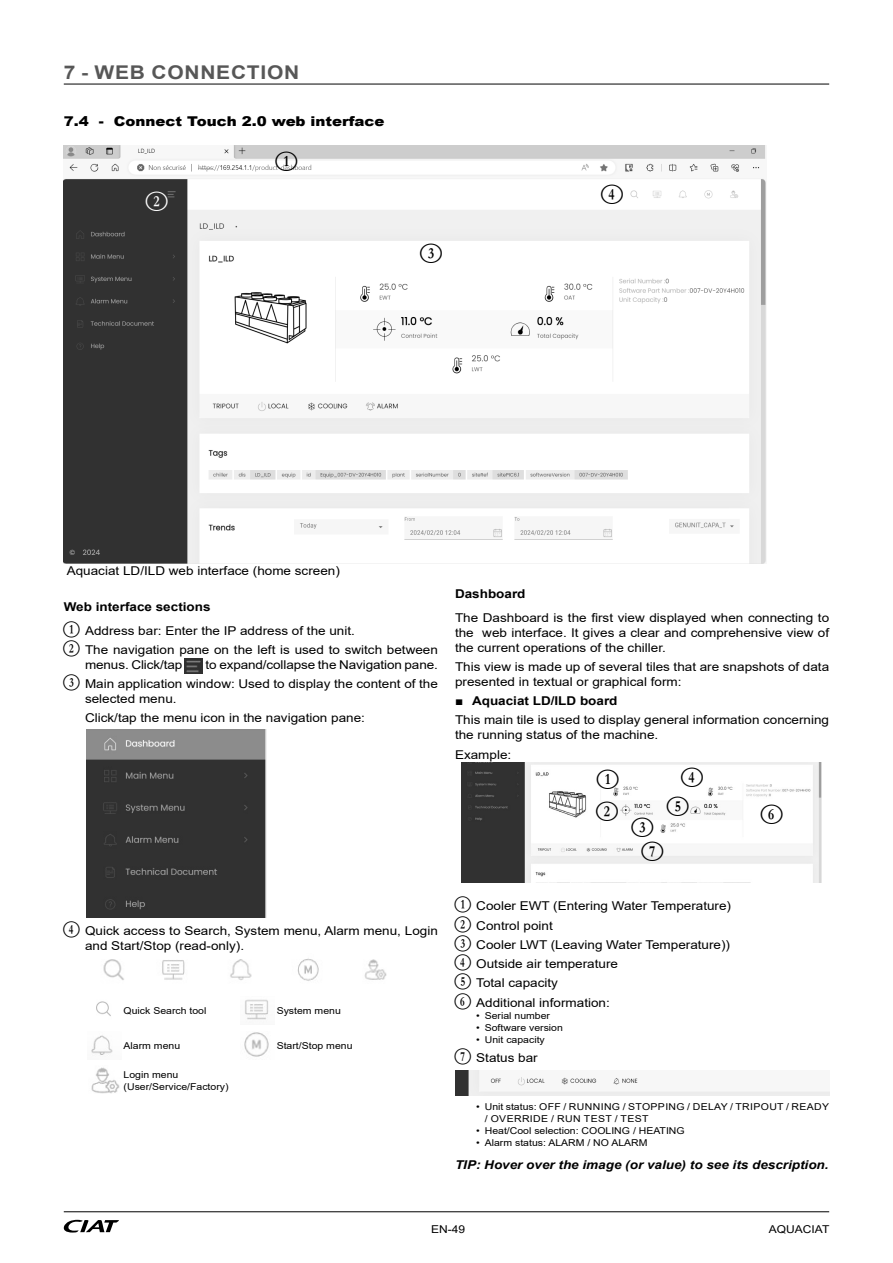
<style>
.page{position:relative;width:893px;height:1263px;background:#fff}
.page>*{position:absolute;margin:0;border:0;box-sizing:border-box;transform-origin:0 0}
.IOM_-_Main-heading{font:700 18.9px "Arial";letter-spacing:.035em;color:#575757;scale:1.11 1}
.Body-text{font:16.2px "Numberpile Reversed";color:#000;scale:1.11 1}
.Body-text-2{font:16.2px "Numberpile Reversed";color:#fff;scale:1.11 1}
.t1{font:900 13.5px "Arial";color:#000;scale:1.11 1}
.Body-text_Numbering{font:12.15px/15px "Arial";color:#000;scale:1.11 1}
.Body-text-3{font:12.15px/15px "Arial";color:#000;scale:1.11 1}
.Caution{font:italic 700 12.15px "Arial";color:#000;scale:1.11 1}
.IOM_-_Sub-heading_3_v2{font:700 12.15px "Arial";color:#000;scale:1.11 1}
.Fig__titles_left{font:12.15px "Arial";color:#000;scale:1.11 1}
.t2{font:10.8px "Arial";color:#000;scale:1.11 1}
.Legend{font:9.45px "Arial";color:#000;scale:1.11 1}
.Legend-2{font:9.45px/12px "Arial";letter-spacing:.035em;color:#000;scale:1.11 1}
.s1{font-family:"Numberpile Reversed";font-size:13.5px}
.s2{font-weight:400}
</style>
<div class="page">
<img style="left:64px;top:146px;width:702px;height:417px">
<img style="left:185px;top:658px;width:18px;height:15px">
<img style="left:87px;top:729px;width:179px;height:189px">
<img style="left:103px;top:958px;width:284px;height:23px">
<img style="left:96px;top:1001px;width:15px;height:15px">
<img style="left:245px;top:999px;width:24px;height:21px">
<img style="left:91px;top:1035px;width:22px;height:20px">
<img style="left:244px;top:1032px;width:25px;height:25px">
<img style="left:91px;top:1067px;width:29px;height:27px">
<hr style="left:64px;top:83px;width:765px;height:2px;background:#575757">
<img style="left:461px;top:762px;width:360px;height:121px">
<img style="left:455px;top:1070px;width:374px;height:26px">
<svg style="left:64px;top:1220px;width:55px;height:12px"></svg>
<hr style="left:64px;top:1211px;width:765px;height:1px;background:#000">
<p class="IOM_-_Main-heading" style="left:64px;top:59px;width:214px">7 - WEB CONNECTION</p>
<p class="t1" style="left:64px;top:111px;width:291px">7.4 - Connect Touch 2.0 web interface</p>
<p class="Body-text" style="left:276px;top:151px;width:21px">(1)</p>
<p class="Body-text-2" style="left:147px;top:191px;width:21px">(2)</p>
<p class="Body-text" style="left:421px;top:244px;width:21px">(3)</p>
<p class="Body-text" style="left:602px;top:185px;width:21px">(4)</p>
<p class="Fig__titles_left" style="left:67px;top:562px;width:248px">Aquaciat LD/ILD web interface (home screen)</p>
<p class="IOM_-_Sub-heading_3_v2" style="left:64px;top:598px;width:134px">Web interface sections</p>
<p class="Body-text_Numbering" style="left:64px;top:623px;width:264px"><span class="s1">B</span> Address bar: Enter the IP address of the unit.</p>
<p class="Body-text_Numbering" style="left:85px;top:642px;width:319px;text-indent:-21px"><span class="s1">C</span> The navigation pane on the left is used to switch between menus. Click/tap</p>
<p class="Body-text_Numbering" style="left:206px;top:657px;width:211px">to expand/collapse the Navigation pane.</p>
<p class="Body-text_Numbering" style="left:85px;top:676px;width:319px;text-indent:-21px"><span class="s1">D</span> Main application window: Used to display the content of the selected menu.</p>
<p class="Body-text_Numbering" style="left:85px;top:711px;width:254px">Click/tap the menu icon in the navigation pane:</p>
<p class="Body-text_Numbering" style="left:85px;top:923px;width:319px;text-indent:-21px"><span class="s1">E</span> Quick access to Search, System menu, Alarm menu, Login and Start/Stop (read-only).</p>
<p class="Legend" style="left:124px;top:1004px;width:76px">Quick Search tool</p>
<p class="Legend" style="left:277px;top:1004px;width:59px">System menu</p>
<p class="Legend" style="left:124px;top:1039px;width:52px">Alarm menu</p>
<p class="Legend" style="left:277px;top:1039px;width:70px">Start/Stop menu</p>
<p class="Legend" style="left:124px;top:1068px;width:51px">Login menu</p>
<p class="Legend" style="left:124px;top:1080px;width:96px">(User/Service/Factory)</p>
<p class="IOM_-_Sub-heading_3_v2" style="left:455px;top:585px;width:65px">Dashboard</p>
<p class="Body-text-3" style="left:455px;top:610px;width:339px;text-align:justify">The Dashboard is the first view displayed when connecting to the web interface. It gives a clear and comprehensive view of the current operations of the chiller.</p>
<p class="Body-text-3" style="left:455px;top:659px;width:339px">This view is made up of several tiles that are snapshots of data presented in textual or graphical form:</p>
<p class="IOM_-_Sub-heading_3_v2" style="left:455px;top:692px;width:148px"><span class="s2">■</span> Aquaciat LD/ILD board</p>
<p class="Body-text-3" style="left:455px;top:712px;width:339px">This main tile is used to display general information concerning the running status of the machine.</p>
<p class="Body-text-3" style="left:455px;top:747px;width:52px">Example:</p>
<p class="Body-text" style="left:597px;top:769px;width:21px">(1)</p>
<p class="Body-text" style="left:597px;top:801px;width:21px">(2)</p>
<p class="Body-text" style="left:632px;top:818px;width:21px">(3)</p>
<p class="Body-text" style="left:682px;top:768px;width:21px">(4)</p>
<p class="Body-text" style="left:668px;top:796px;width:21px">(5)</p>
<p class="Body-text" style="left:761px;top:805px;width:21px">(6)</p>
<p class="Body-text" style="left:642px;top:842px;width:21px">(7)</p>
<p class="Body-text_Numbering" style="left:455px;top:898px;width:250px"><span class="s1">B</span> Cooler EWT (Entering Water Temperature)</p>
<p class="Body-text_Numbering" style="left:455px;top:918px;width:90px"><span class="s1">C</span> Control point</p>
<p class="Body-text_Numbering" style="left:455px;top:937px;width:249px"><span class="s1">D</span> Cooler LWT (Leaving Water Temperature))</p>
<p class="Body-text_Numbering" style="left:455px;top:956px;width:148px"><span class="s1">E</span> Outside air temperature</p>
<p class="Body-text_Numbering" style="left:455px;top:975px;width:94px"><span class="s1">(5)</span> Total capacity</p>
<p class="Body-text_Numbering" style="left:455px;top:995px;width:141px"><span class="s1">(6)</span> Additional information:</p>
<p class="Legend" style="left:476px;top:1009px;width:68px">• Serial number</p>
<p class="Legend" style="left:476px;top:1021px;width:80px">• Software version</p>
<p class="Legend" style="left:476px;top:1033px;width:63px">• Unit capacity</p>
<p class="Body-text_Numbering" style="left:455px;top:1050px;width:76px"><span class="s1">(7)</span> Status bar</p>
<p class="Legend-2" style="left:485px;top:1100px;width:312px;text-indent:-9px">• Unit status: OFF / RUNNING / STOPPING / DELAY / TRIPOUT / READY / OVERRIDE / RUN TEST / TEST</p>
<p class="Legend" style="left:476px;top:1124px;width:189px">• Heat/Cool selection: COOLING / HEATING</p>
<p class="Legend" style="left:476px;top:1136px;width:156px">• Alarm status: ALARM / NO ALARM</p>
<p class="Caution" style="left:455px;top:1157px;width:338px">TIP: Hover over the image (or value) to see its description.</p>
<p class="t2" style="left:431px;top:1221px;width:32px">EN-49</p>
<p class="t2" style="left:769px;top:1221px;width:56px">AQUACIAT</p>
</div>
